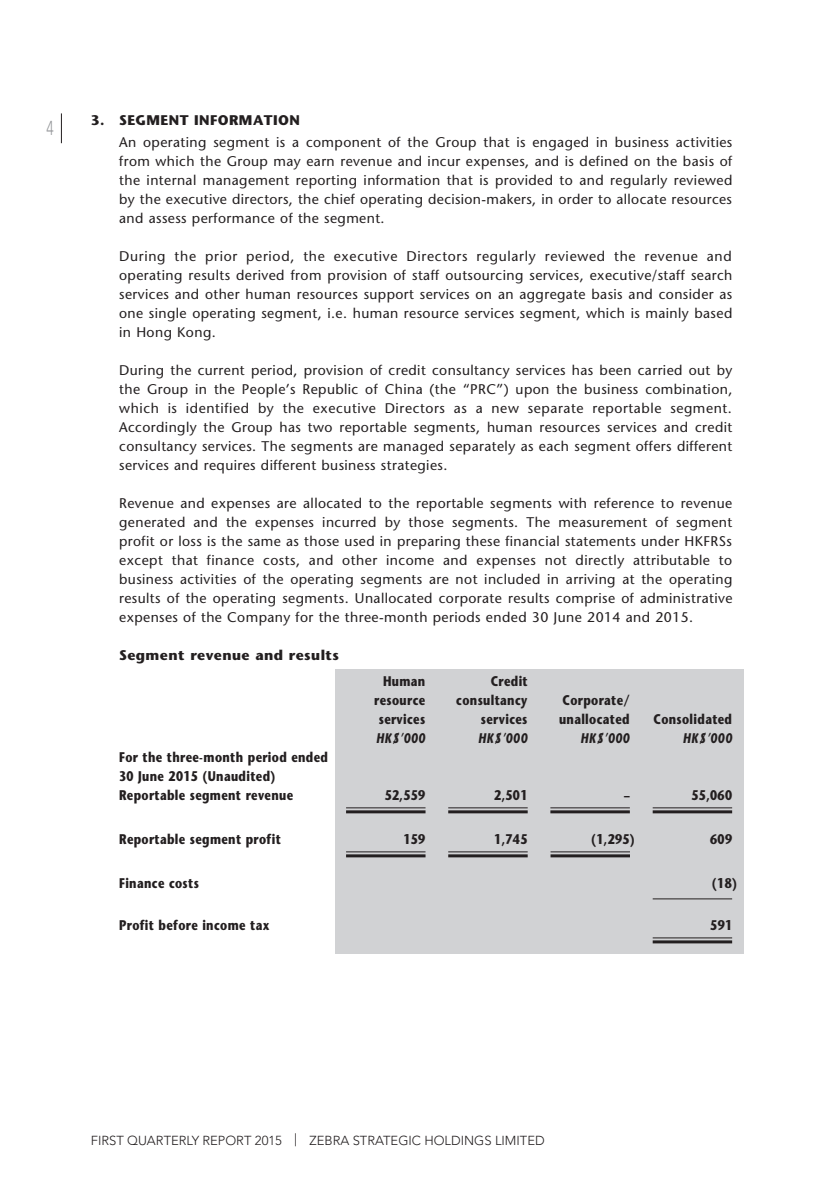
<style>
.page{position:relative;width:840px;height:1191px;background:#fff}
.page>*{position:absolute;margin:0;border:0;box-sizing:border-box;transform-origin:0 0}
.t1{font:300 20px "Avenir LT Std";color:#939598;scale:.7 1}
.t2{font:500 14px/19px "Stone Sans Std";letter-spacing:.03em;color:#231f20;text-align:justify}
.t3{font:700 14px/19px "Stone Sans Std";letter-spacing:.03em;color:#231f20;scale:.8 1}
.t4{font:700 14px "Stone Sans Std";letter-spacing:.03em;color:#231f20}
.t5{font:italic 700 14px "Stone Sans Std";letter-spacing:.03em;color:#231f20;scale:.8 1}
.t6{font:300 13px "Avenir LT Std";color:#231f20}
</style>
<div class="page">
<hr style="left:61px;top:113px;width:1px;height:30px;background:#231f20">
<div style="left:334px;top:669px;width:409px;height:284px;background:#d1d2d4"></div>
<hr style="left:346px;top:807px;width:79px;height:1px;background:#231f20">
<hr style="left:346px;top:810px;width:79px;height:3px;background:#231f20">
<hr style="left:448px;top:807px;width:79px;height:1px;background:#231f20">
<hr style="left:448px;top:810px;width:79px;height:3px;background:#231f20">
<hr style="left:550px;top:807px;width:79px;height:1px;background:#231f20">
<hr style="left:550px;top:810px;width:79px;height:3px;background:#231f20">
<hr style="left:652px;top:807px;width:79px;height:1px;background:#231f20">
<hr style="left:652px;top:810px;width:79px;height:3px;background:#231f20">
<hr style="left:346px;top:851px;width:79px;height:1px;background:#231f20">
<hr style="left:346px;top:854px;width:79px;height:3px;background:#231f20">
<hr style="left:448px;top:851px;width:79px;height:1px;background:#231f20">
<hr style="left:448px;top:854px;width:79px;height:3px;background:#231f20">
<hr style="left:550px;top:851px;width:79px;height:1px;background:#231f20">
<hr style="left:550px;top:854px;width:79px;height:3px;background:#231f20">
<hr style="left:652px;top:898px;width:79px;height:1px;background:#231f20">
<hr style="left:652px;top:937px;width:79px;height:1px;background:#231f20">
<hr style="left:652px;top:940px;width:79px;height:3px;background:#231f20">
<h1 class="t1" style="left:46px;top:116px;width:12px">4</h1>
<p class="t4" style="left:91px;top:112px;width:210px">3. SEGMENT INFORMATION</p>
<p class="t2" style="left:119px;top:132px;width:614px">An operating segment is a component of the Group that is engaged in business activities from which the Group may earn revenue and incur expenses, and is defined on the basis of the internal management reporting information that is provided to and regularly reviewed by the executive directors, the chief operating decision-makers, in order to allocate resources and assess performance of the segment.</p>
<p class="t2" style="left:119px;top:246px;width:614px">During the prior period, the executive Directors regularly reviewed the revenue and operating results derived from provision of staff outsourcing services, executive/staff search services and other human resources support services on an aggregate basis and consider as one single operating segment, i.e. human resource services segment, which is mainly based in Hong Kong.</p>
<p class="t2" style="left:119px;top:360px;width:614px">During the current period, provision of credit consultancy services has been carried out by the Group in the People’s Republic of China (the “PRC”) upon the business combination, which is identified by the executive Directors as a new separate reportable segment.<br>Accordingly the Group has two reportable segments, human resources services and credit consultancy services. The segments are managed separately as each segment offers different services and requires different business strategies.</p>
<p class="t2" style="left:119px;top:493px;width:614px">Revenue and expenses are allocated to the reportable segments with reference to revenue generated and the expenses incurred by those segments. The measurement of segment profit or loss is the same as those used in preparing these financial statements under HKFRSs except that finance costs, and other income and expenses not directly attributable to business activities of the operating segments are not included in arriving at the operating results of the operating segments. Unallocated corporate results comprise of administrative expenses of the Company for the three-month periods ended 30 June 2014 and 2015.</p>
<p class="t4" style="left:119px;top:647px;width:221px">Segment revenue and results</p>
<p class="t3" style="left:383px;top:671px;width:54px">Human</p>
<p class="t3" style="left:490px;top:671px;width:48px">Credit</p>
<p class="t3" style="left:374px;top:690px;width:65px">resource</p>
<p class="t3" style="left:456px;top:690px;width:90px">consultancy</p>
<p class="t3" style="left:562px;top:690px;width:86px">Corporate/</p>
<p class="t3" style="left:378px;top:709px;width:60px">services</p>
<p class="t3" style="left:480px;top:709px;width:60px">services</p>
<p class="t3" style="left:558px;top:709px;width:90px">unallocated</p>
<p class="t3" style="left:653px;top:709px;width:100px">Consolidated</p>
<p class="t5" style="left:376px;top:729px;width:63px">HK$’000</p>
<p class="t5" style="left:478px;top:729px;width:63px">HK$’000</p>
<p class="t5" style="left:580px;top:729px;width:63px">HK$’000</p>
<p class="t5" style="left:682px;top:729px;width:63px">HK$’000</p>
<p class="t3" style="left:119px;top:747px;width:262px">For the three-month period ended<br>30 June 2015 (Unaudited)<br>Reportable segment revenue</p>
<p class="t3" style="left:384px;top:785px;width:52px">52,559</p>
<p class="t3" style="left:494px;top:785px;width:43px">2,501</p>
<p class="t3" style="left:623px;top:785px;width:8px">–</p>
<p class="t3" style="left:691px;top:785px;width:52px">55,060</p>
<p class="t3" style="left:119px;top:829px;width:203px">Reportable segment profit</p>
<p class="t3" style="left:403px;top:829px;width:29px">159</p>
<p class="t3" style="left:494px;top:829px;width:43px">1,745</p>
<p class="t3" style="left:590px;top:829px;width:56px">(1,295)</p>
<p class="t3" style="left:709px;top:829px;width:29px">609</p>
<p class="t3" style="left:119px;top:873px;width:101px">Finance costs</p>
<p class="t3" style="left:711px;top:873px;width:33px">(18)</p>
<p class="t3" style="left:119px;top:915px;width:189px">Profit before income tax</p>
<p class="t3" style="left:709px;top:915px;width:29px">591</p>
<p class="t6" style="left:91px;top:1133px;width:455px">FIRST QUARTERLY REPORT 2015 <sup>|</sup> ZEBRA STRATEGIC HOLDINGS LIMITED</p>
</div>
